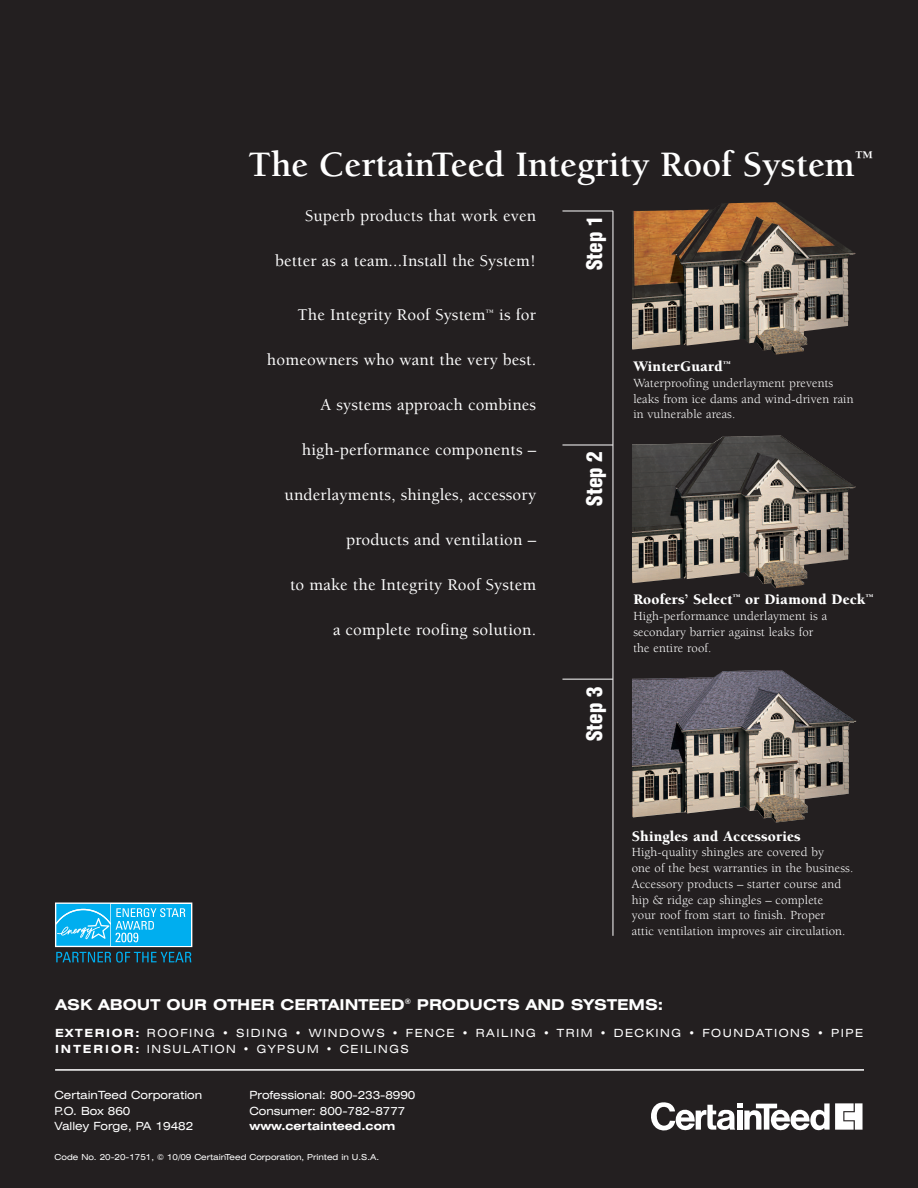
<style>
.page{position:relative;width:918px;height:1188px;background:#231f20}
.page>*{position:absolute;margin:0;border:0;box-sizing:border-box;transform-origin:0 0}
.t1{font:700 36.75px "Berkeley";letter-spacing:-.005em;color:#fff}
.t2{font:900 condensed 21px "Helvetica";color:#fff}
.t3{font:500 16.8px "Berkeley";letter-spacing:.01em;color:#fff}
.t4{font:900 15px "Berkeley";letter-spacing:.01em;color:#fff}
.t5{font:700 expanded 15px "Swiss 721 BT";color:#fff}
.t6{font:12.75px/15.8px "Berkeley";letter-spacing:.01em;color:#fff}
.t7{font:expanded 11.25px/15.8px "Swiss 721 BT";letter-spacing:.135em;color:#fff}
.t8{font:expanded 11.25px/15.8px "Swiss 721 BT";color:#fff}
.t9{font:700 expanded 11.25px "Swiss 721 BT";color:#fff}
.t10{font:expanded 8.25px "Swiss 721 BT";color:#fff}
.s1{font-weight:700}
</style>
<div class="page">
<hr style="left:613px;top:211px;width:1px;height:725px;background:#fff">
<img style="left:633px;top:202px;width:223px;height:153px">
<img style="left:633px;top:436px;width:223px;height:152px">
<img style="left:633px;top:670px;width:223px;height:152px">
<hr style="left:562px;top:211px;width:51px;height:1px;background:#fff">
<hr style="left:562px;top:445px;width:51px;height:1px;background:#fff">
<hr style="left:562px;top:679px;width:51px;height:1px;background:#fff">
<svg style="left:651px;top:1102px;width:212px;height:29px"></svg>
<hr style="left:55px;top:1069px;width:809px;height:2px;background:#fff">
<svg style="left:55px;top:903px;width:137px;height:60px"></svg>
<h1 class="t1" style="left:248px;top:150px;width:626px">The CertainTeed Integrity Roof System<sup>™</sup></h1>
<h3 class="t3" style="left:305px;top:209px;width:233px">Superb products that work even</h3>
<h3 class="t3" style="left:275px;top:254px;width:262px">better as a team...Install the System!</h3>
<h3 class="t3" style="left:297px;top:309px;width:240px">The Integrity Roof System<sup>™</sup> is for</h3>
<h3 class="t3" style="left:267px;top:354px;width:271px">homeowners who want the very best.</h3>
<h3 class="t3" style="left:320px;top:399px;width:217px">A systems approach combines</h3>
<h3 class="t3" style="left:302px;top:444px;width:236px">high-performance components –</h3>
<h3 class="t3" style="left:285px;top:489px;width:253px">underlayments, shingles, accessory</h3>
<h3 class="t3" style="left:346px;top:534px;width:191px">products and ventilation –</h3>
<h3 class="t3" style="left:290px;top:579px;width:248px">to make the Integrity Roof System</h3>
<h3 class="t3" style="left:333px;top:624px;width:205px">a complete roofing solution.</h3>
<h2 class="t2" style="left:582px;top:270px;width:56px;rotate:-90deg">Step 1</h2>
<h2 class="t2" style="left:583px;top:506px;width:56px;rotate:-90deg">Step 2</h2>
<p class="t4" style="left:633px;top:361px;width:99px">WinterGuard<sup>™</sup></p>
<p class="t6" style="left:633px;top:376px;width:222px">Waterproofing underlayment prevents leaks from ice dams and wind-driven rain in vulnerable areas.</p>
<h2 class="t2" style="left:583px;top:741px;width:56px;rotate:-90deg">Step 3</h2>
<p class="t4" style="left:633px;top:594px;width:241px">Roofers’ Select<sup>™</sup> or Diamond Deck<sup>™</sup></p>
<p class="t6" style="left:633px;top:609px;width:195px">High-performance underlayment is a secondary barrier against leaks for the entire roof.</p>
<p class="t4" style="left:632px;top:830px;width:170px">Shingles and Accessories</p>
<p class="t6" style="left:632px;top:846px;width:223px">High-quality shingles are covered by<br>one of the best warranties in the business.<br>Accessory products – starter course and hip &amp; ridge cap shingles – complete<br>your roof from start to finish. Proper<br>attic ventilation improves air circulation.</p>
<p class="t5" style="left:56px;top:999px;width:609px">ASK ABOUT OUR OTHER CERTAINTEED<sup>®</sup> PRODUCTS AND SYSTEMS:</p>
<p class="t7" style="left:55px;top:1026px;width:810px"><span class="s1">EXTERIOR:</span> ROOFING • SIDING • WINDOWS • FENCE • RAILING • TRIM • DECKING • FOUNDATIONS • PIPE<br><span class="s1">INTERIOR:</span> INSULATION • GYPSUM • CEILINGS</p>
<p class="t8" style="left:55px;top:1088px;width:149px">CertainTeed Corporation<br>P.O. Box 860<br>Valley Forge, PA 19482</p>
<p class="t8" style="left:250px;top:1088px;width:167px">Professional: 800-233-8990<br>Consumer: 800-782-8777</p>
<p class="t9" style="left:249px;top:1122px;width:147px">www.certainteed.com</p>
<p class="t10" style="left:55px;top:1154px;width:326px">Code No. 20-20-1751, © 10/09 CertainTeed Corporation, Printed in U.S.A.</p>
</div>
